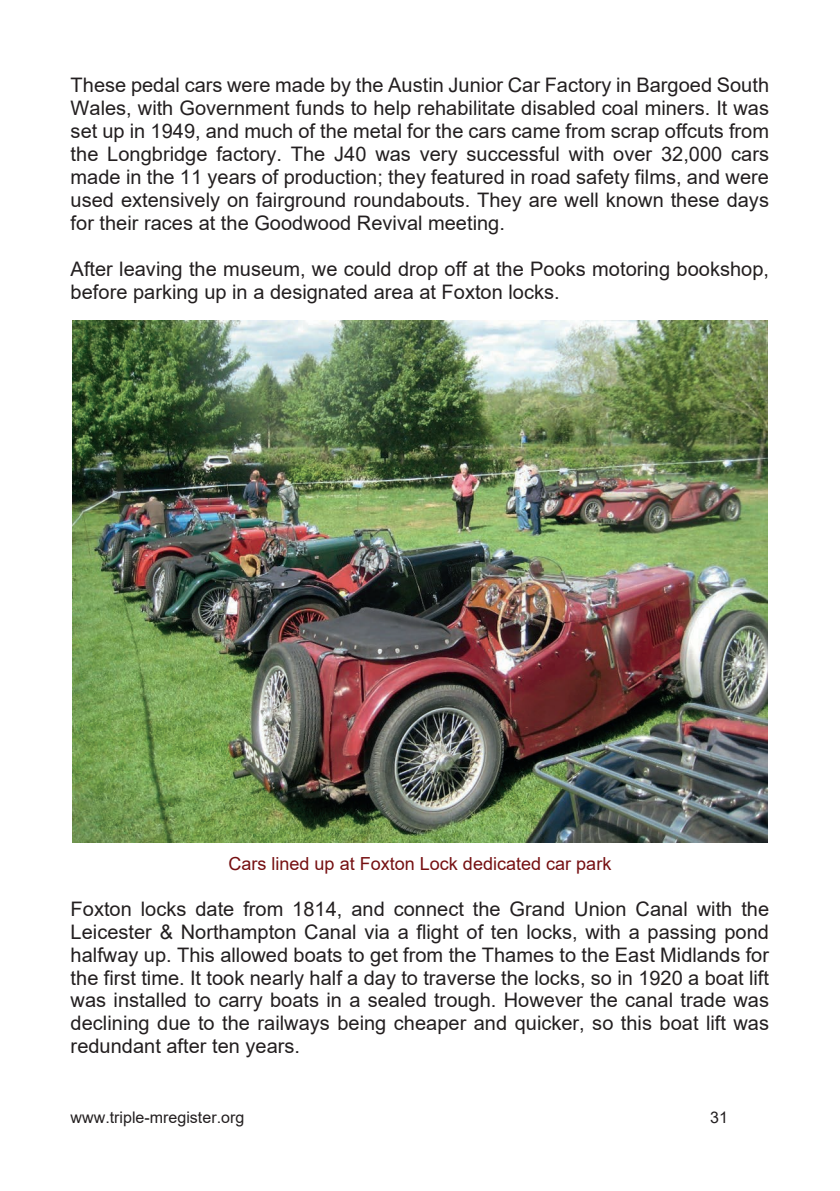
<style>
.page{position:relative;width:840px;height:1191px;background:#fff}
.page>*{position:absolute;margin:0;border:0;box-sizing:border-box;transform-origin:0 0}
.t1{font:20px/23px "Arial";color:#231f20;text-align:justify}
.t2{font:18px "Arial";color:#750f11}
.t3{font:16px "Arial";color:#231f20}
</style>
<div class="page">
<img style="left:72px;top:320px;width:695px;height:522px">
<p class="t1" style="left:71px;top:73px;width:699px">These pedal cars were made by the Austin Junior Car Factory in Bargoed South Wales, with Government funds to help rehabilitate disabled coal miners. It was set up in 1949, and much of the metal for the cars came from scrap offcuts from the Longbridge factory. The J40 was very successful with over 32,000 cars made in the 11 years of production; they featured in road safety films, and were used extensively on fairground roundabouts. They are well known these days for their races at the Goodwood Revival meeting.</p>
<p class="t1" style="left:71px;top:257px;width:699px">After leaving the museum, we could drop off at the Pooks motoring bookshop, before parking up in a designated area at Foxton locks.</p>
<p class="t2" style="left:228px;top:851px;width:384px">Cars lined up at Foxton Lock dedicated car park</p>
<p class="t1" style="left:71px;top:897px;width:699px">Foxton locks date from 1814, and connect the Grand Union Canal with the Leicester &amp; Northampton Canal via a flight of ten locks, with a passing pond halfway up. This allowed boats to get from the Thames to the East Midlands for the first time. It took nearly half a day to traverse the locks, so in 1920 a boat lift was installed to carry boats in a sealed trough. However the canal trade was declining due to the railways being cheaper and quicker, so this boat lift was redundant after ten years.</p>
<p class="t3" style="left:71px;top:1106px;width:175px">www.triple-mregister.org</p>
<p class="t3" style="left:709px;top:1106px;width:19px">31</p>
</div>
